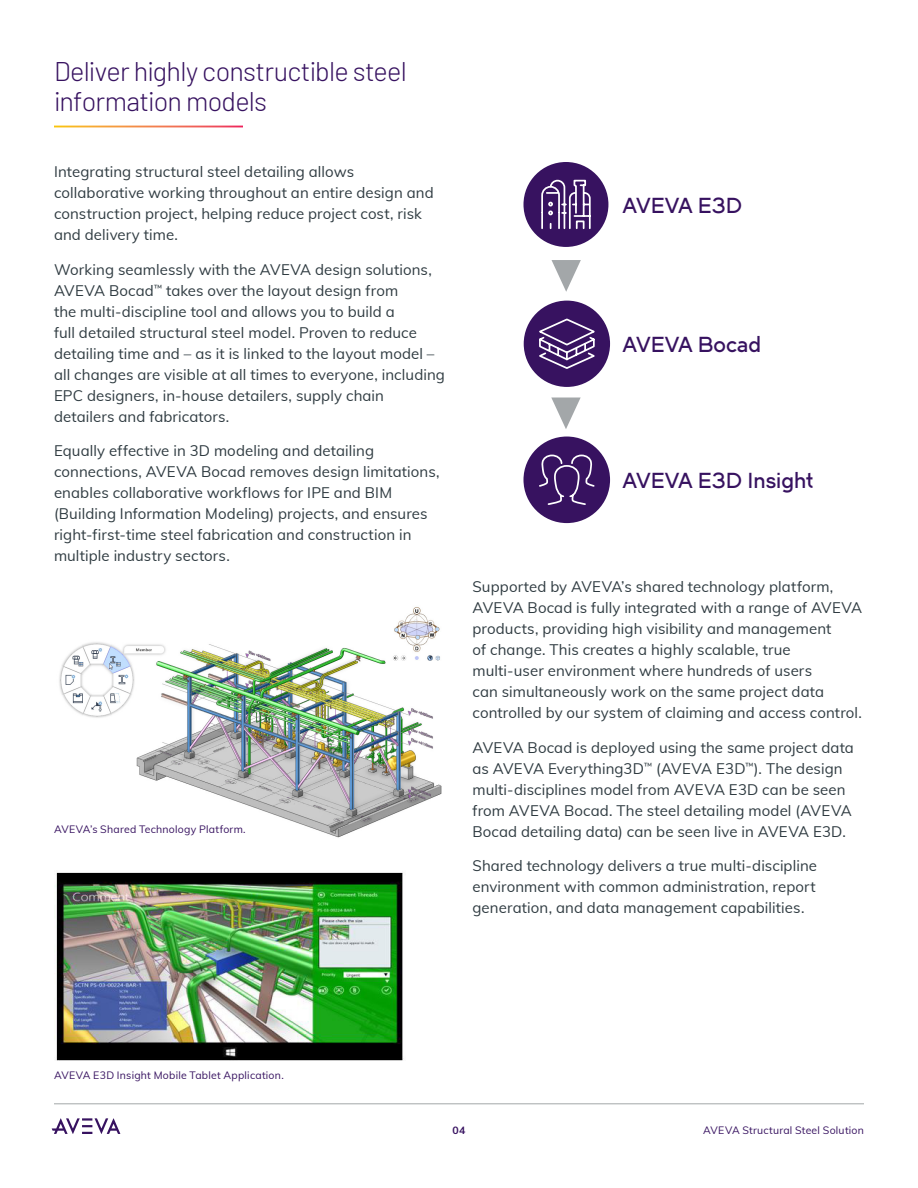
<style>
.page{position:relative;width:918px;height:1188px;background:#fff}
.page>*{position:absolute;margin:0;border:0;box-sizing:border-box;transform-origin:0 0}
.H3_Internal_Pages{font:300 27px/30px "Barlow";letter-spacing:-.03em;color:#371260}
.t1{font:21.45px "Dual 600";color:#371260}
.Body_Copy{font:15px/21px "Muli";letter-spacing:.005em;color:#2f3b41}
.Interior_Footer_Doc{font:10.5px "Muli";letter-spacing:.02em;color:#371260}
.t2{font:700 10.5px "Muli";color:#371260}
</style>
<div class="page">
<hr style="left:54px;top:1104px;width:810px;height:1px;background:#a3a7a9">
<svg style="left:52px;top:1118px;width:68px;height:16px"></svg>
<div style="left:523px;top:162px;width:85px;height:85px;background:#371260;border-radius:50%"></div>
<div style="left:523px;top:437px;width:87px;height:86px;background:#371260;border-radius:50%"></div>
<svg style="left:552px;top:260px;width:29px;height:32px"></svg>
<svg style="left:551px;top:398px;width:30px;height:31px"></svg>
<div style="left:524px;top:301px;width:86px;height:86px;background:#371260;border-radius:50%"></div>
<svg style="left:539px;top:454px;width:56px;height:51px"></svg>
<svg style="left:539px;top:318px;width:56px;height:51px"></svg>
<svg style="left:541px;top:179px;width:50px;height:51px"></svg>
<img style="left:59px;top:607px;width:383px;height:231px">
<img style="left:54px;top:872px;width:350px;height:189px">
<p class="H3_Internal_Pages" style="left:54px;top:56px;width:354px">Deliver highly constructible steel information models</p>
<p class="Body_Copy" style="left:54px;top:160px;width:381px">Integrating structural steel detailing allows collaborative working throughout an entire design and construction project, helping reduce project cost, risk and delivery time.</p>
<p class="Body_Copy" style="left:54px;top:258px;width:393px">Working seamlessly with the AVEVA design solutions, AVEVA Bocad<sup>™</sup> takes over the layout design from<br>the multi-discipline tool and allows you to build a<br>full detailed structural steel model. Proven to reduce detailing time and – as it is linked to the layout model – all changes are visible at all times to everyone, including EPC designers, in-house detailers, supply chain detailers and fabricators.</p>
<p class="Body_Copy" style="left:54px;top:439px;width:387px">Equally effective in 3D modeling and detailing connections, AVEVA Bocad removes design limitations, enables collaborative workflows for IPE and BIM (Building Information Modeling) projects, and ensures right-first-time steel fabrication and construction in multiple industry sectors.</p>
<p class="Interior_Footer_Doc" style="left:54px;top:822px;width:193px">AVEVA’s Shared Technology Platform.</p>
<p class="t1" style="left:622px;top:191px;width:121px">AVEVA E3D</p>
<p class="t1" style="left:622px;top:331px;width:140px">AVEVA Bocad</p>
<p class="t1" style="left:622px;top:467px;width:192px">AVEVA E3D Insight</p>
<p class="Body_Copy" style="left:472px;top:576px;width:391px">Supported by AVEVA’s shared technology platform, AVEVA Bocad is fully integrated with a range of AVEVA products, providing high visibility and management<br>of change. This creates a highly scalable, true multi-user environment where hundreds of users<br>can simultaneously work on the same project data controlled by our system of claiming and access control.</p>
<p class="Body_Copy" style="left:472px;top:736px;width:383px">AVEVA Bocad is deployed using the same project data as AVEVA Everything3D<sup>™</sup> (AVEVA E3D<sup>™</sup>). The design multi-disciplines model from AVEVA E3D can be seen from AVEVA Bocad. The steel detailing model (AVEVA Bocad detailing data) can be seen live in AVEVA E3D.</p>
<p class="Body_Copy" style="left:472px;top:855px;width:346px;text-align:justify">Shared technology delivers a true multi-discipline environment with common administration, report generation, and data management capabilities.</p>
<p class="Interior_Footer_Doc" style="left:54px;top:1068px;width:231px">AVEVA E3D Insight Mobile Tablet Application.</p>
<p class="t2" style="left:453px;top:1123px;width:14px">04</p>
<p class="Interior_Footer_Doc" style="left:703px;top:1123px;width:162px">AVEVA Structural Steel Solution</p>
</div>
